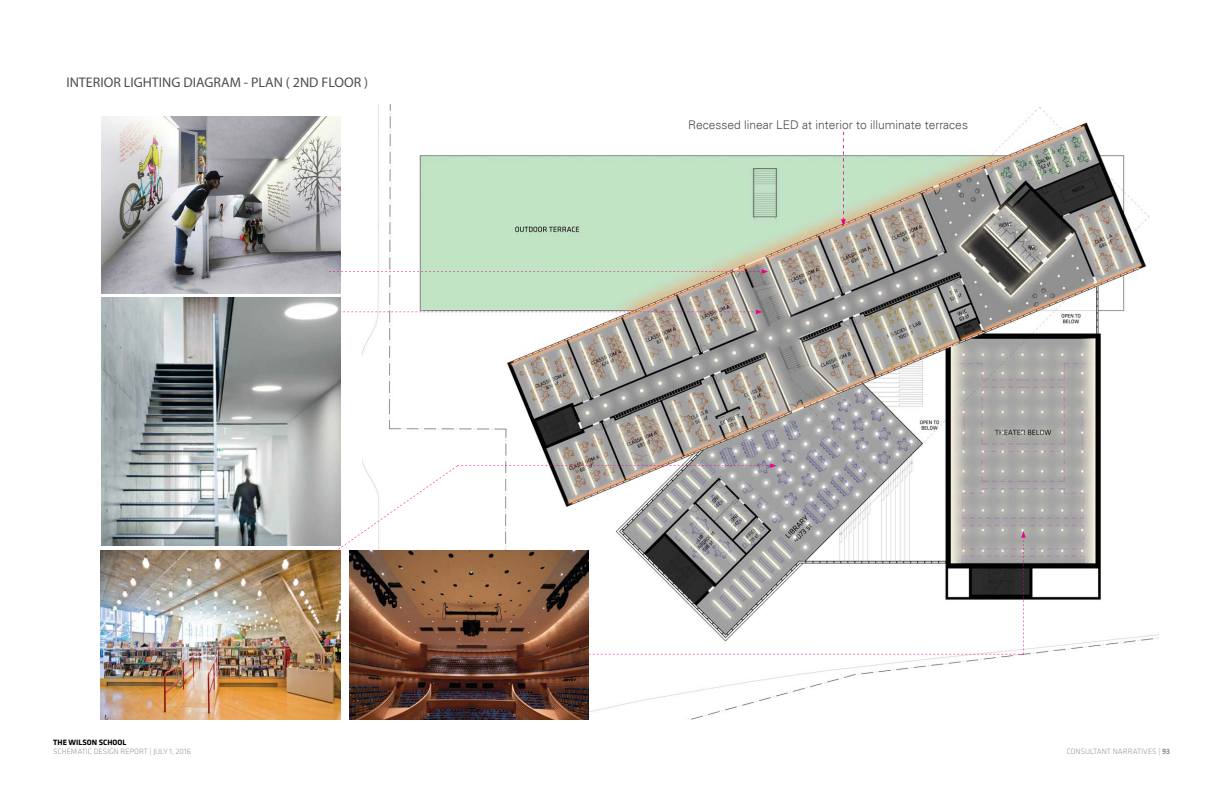
<style>
.page{position:relative;width:1224px;height:792px;background:#fff}
.page>*{position:absolute;margin:0;border:0;box-sizing:border-box;transform-origin:0 0}
.t1{font:14px "Myriad Pro";color:#4e4e4e}
.t2{font:300 12px "Univers LT";color:#4e4e4e}
.t3{font:300 8px/9.6px "Klavika";color:#939598}
.s1{font-weight:700;color:#000}
.s2{font-weight:700}
</style>
<div class="page">
<img style="left:362px;top:104px;width:796px;height:616px">
<img style="left:349px;top:655px;width:240px;height:65px">
<img style="left:101px;top:550px;width:240px;height:170px">
<svg style="left:341px;top:310px;width:421px;height:4px"></svg>
<img style="left:102px;top:298px;width:239px;height:247px">
<img style="left:102px;top:117px;width:239px;height:176px">
<svg style="left:329px;top:269px;width:439px;height:5px"></svg>
<svg style="left:335px;top:463px;width:691px;height:192px"></svg>
<svg style="left:841px;top:132px;width:5px;height:94px"></svg>
<p class="t1" style="left:66px;top:74px;width:303px">INTERIOR LIGHTING DIAGRAM - PLAN ( 2ND FLOOR )</p>
<p class="t3" style="left:53px;top:737px;width:139px"><span class="s1">THE WILSON SCHOOL<br></span>SCHEMATIC DESIGN REPORT | July 1, 2016</p>
<p class="t2" style="left:688px;top:117px;width:281px">Recessed linear LED at interior to illuminate terraces</p>
<p class="t3" style="left:1067px;top:747px;width:105px">CONSULTANT NARRATIVES | <span class="s2">93</span></p>
</div>
